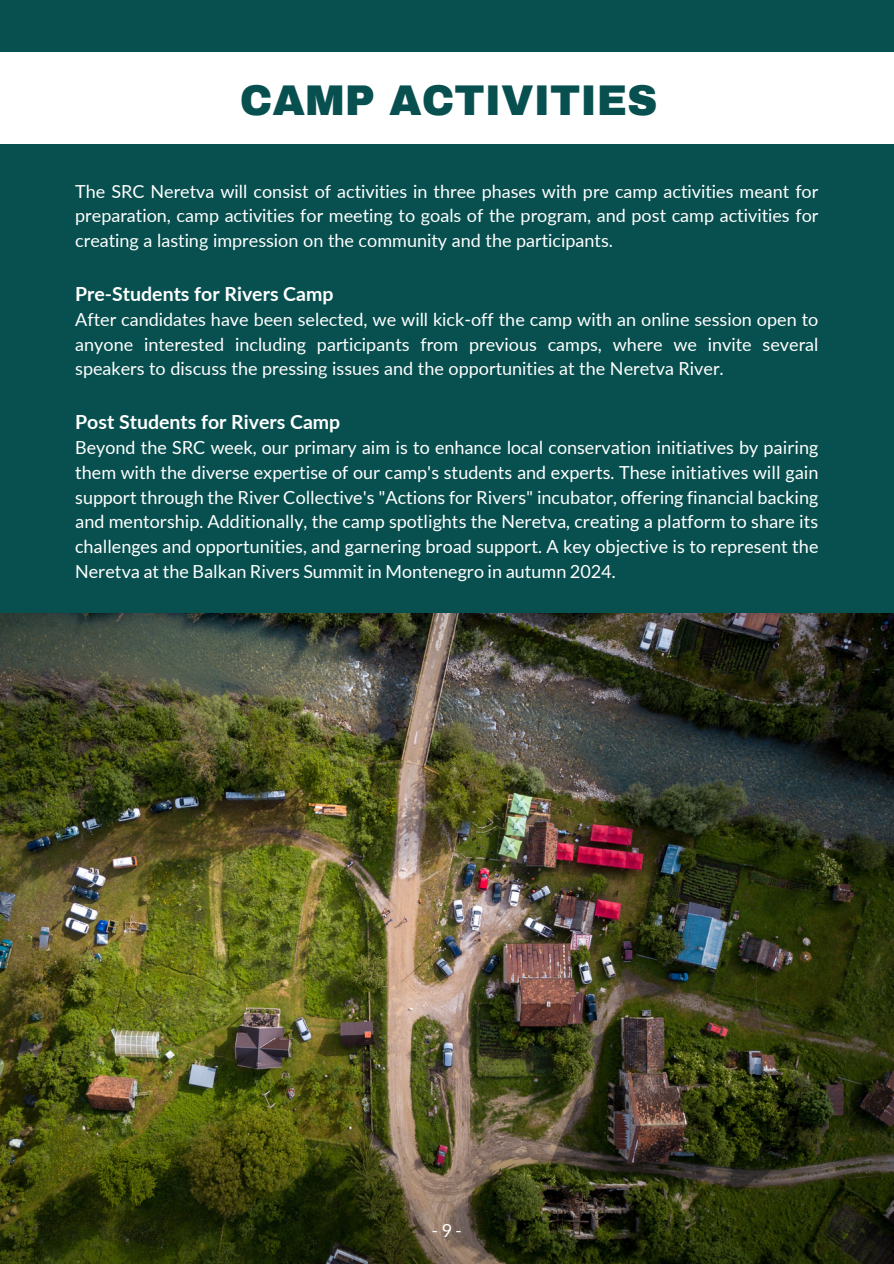
<style>
.page{position:relative;width:894px;height:1264px;background:#fff}
.page>*{position:absolute;margin:0;border:0;box-sizing:border-box;transform-origin:0 0}
.t1{font:900 42px "Archivo";color:#07504f}
.t2{font:700 19.5px "Lato";color:#fff}
.t3{font:18px/24.8px "Lato";color:#fff;text-align:justify}
</style>
<div class="page">
<div style="left:0;top:0;width:893px;height:1263px;background:#07504f"></div>
<div style="left:0;top:52px;width:893px;height:92px;background:#fff"></div>
<img style="left:0;top:613px;width:893px;height:650px">
<p class="t1" style="left:239px;top:78px;width:419px">CAMP ACTIVITIES</p>
<p class="t3" style="left:75px;top:178px;width:744px">The SRC Neretva will consist of activities in three phases with pre camp activities meant for preparation, camp activities for meeting to goals of the program, and post camp activities for creating a lasting impression on the community and the participants.</p>
<p class="t2" style="left:75px;top:282px;width:260px">Pre-Students for Rivers Camp</p>
<p class="t3" style="left:75px;top:306px;width:744px">After candidates have been selected, we will kick-off the camp with an online session open to anyone interested including participants from previous camps, where we invite several speakers to discuss the pressing issues and the opportunities at the Neretva River.</p>
<p class="t2" style="left:75px;top:410px;width:266px">Post Students for Rivers Camp</p>
<p class="t3" style="left:75px;top:435px;width:744px">Beyond the SRC week, our primary aim is to enhance local conservation initiatives by pairing them with the diverse expertise of our camp's students and experts. These initiatives will gain support through the River Collective's "Actions for Rivers" incubator, offering financial backing and mentorship. Additionally, the camp spotlights the Neretva, creating a platform to share its challenges and opportunities, and garnering broad support. A key objective is to represent the Neretva at the Balkan Rivers Summit in Montenegro in autumn 2024.</p>
<p class="t3" style="left:432px;top:1217px;width:31px">-9-</p>
</div>
